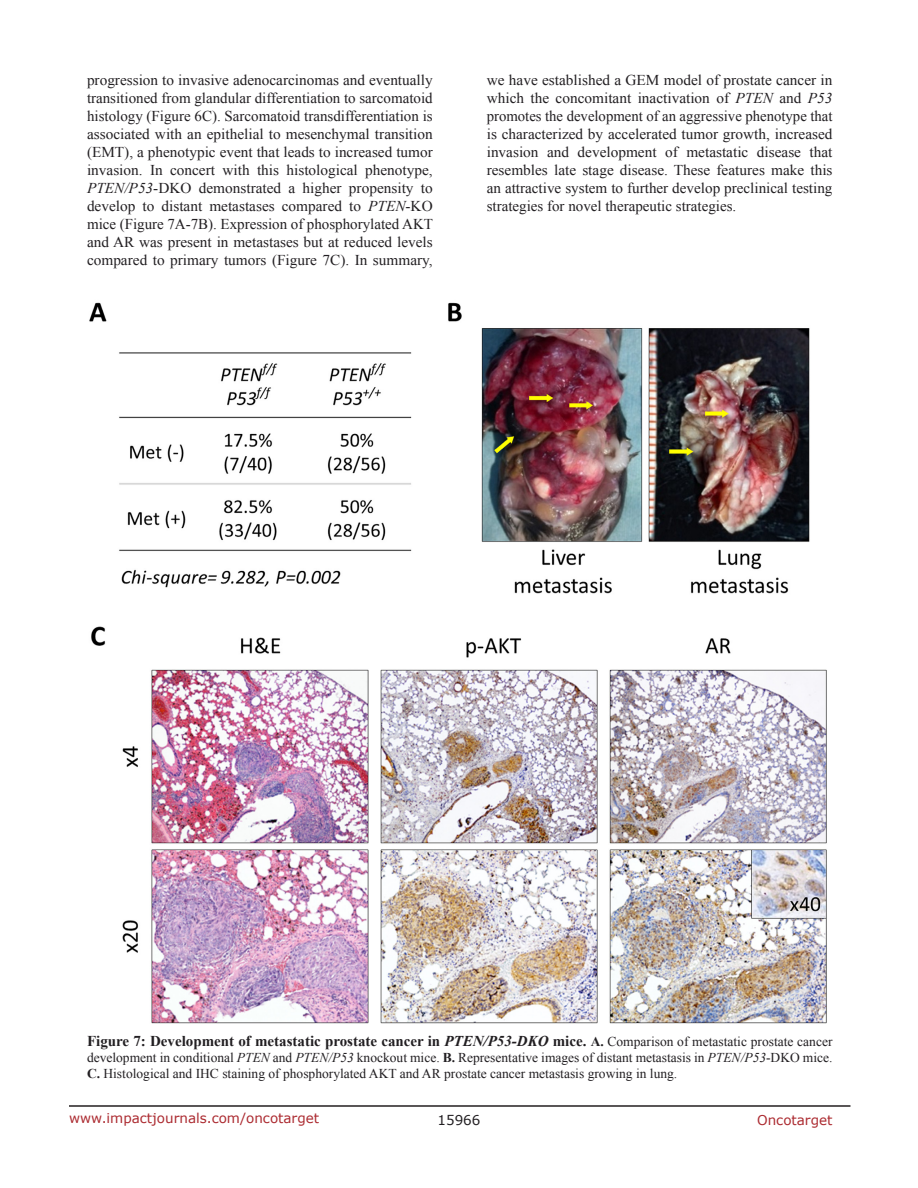
<style>
.page{position:relative;width:918px;height:1188px;background:#fff}
.page>*{position:absolute;margin:0;border:0;box-sizing:border-box;transform-origin:0 0}
.BodyText{font:15px/18px "Times New Roman";color:#221f22;text-align:justify}
.FigureText{font:700 15px "Times New Roman";color:#221f22}
.FigureText-2{font:13.5px/16.2px "Times New Roman";color:#221f22}
.t1{font:13.5px "Verdana";color:#ac2b31}
.t2{font:13.5px "Verdana";color:#221f22}
.s1{font-style:italic}
.s2{font-size:13.5px}
.s3{font-weight:400;font-size:13.5px}
.s4{font-weight:700}
</style>
<div class="page">
<hr style="left:69px;top:1105px;width:781px;height:2px;background:#231f20">
<img style="left:89px;top:302px;width:738px;height:722px">
<p class="BodyText" style="left:87px;top:71px;width:348px">progression to invasive adenocarcinomas and eventually transitioned from glandular differentiation to sarcomatoid histology (Figure 6C). Sarcomatoid transdifferentiation is associated with an epithelial to mesenchymal transition (EMT), a phenotypic event that leads to increased tumor invasion. In concert with this histological phenotype, <span class="s1">PTEN/P53</span>-DKO demonstrated a higher propensity to develop to distant metastases compared to <span class="s1">PTEN</span>-KO mice (Figure 7A-7B). Expression of phosphorylated AKT and AR was present in metastases but at reduced levels compared to primary tumors (Figure 7C). In summary,</p>
<p class="BodyText" style="left:487px;top:71px;width:347px">we have established a GEM model of prostate cancer in which the concomitant inactivation of <span class="s1">PTEN</span> and <span class="s1">P53 </span>promotes the development of an aggressive phenotype that is characterized by accelerated tumor growth, increased invasion and development of metastatic disease that resembles late stage disease. These features make this an attractive system to further develop preclinical testing strategies for novel therapeutic strategies.</p>
<p class="FigureText" style="left:87px;top:1030px;width:747px">Figure 7: Development of metastatic prostate cancer in <span class="s1">PTEN/P53-DKO</span> mice. <span class="s2">A.</span> <span class="s3">Comparison of metastatic prostate cancer</span></p>
<p class="FigureText-2" style="left:87px;top:1049px;width:747px">development in conditional <span class="s1">PTEN</span> and <span class="s1">PTEN/P53</span> knockout mice. <span class="s4">B.</span> Representative images of distant metastasis in <span class="s1">PTEN/P53</span>-DKO mice.<br><span class="s4">C.</span> Histological and IHC staining of phosphorylated AKT and AR prostate cancer metastasis growing in lung.</p>
<p class="t1" style="left:69px;top:1109px;width:252px">www.impactjournals.com/oncotarget</p>
<p class="t2" style="left:438px;top:1111px;width:44px">15966</p>
<p class="t1" style="left:757px;top:1111px;width:77px">Oncotarget</p>
</div>
